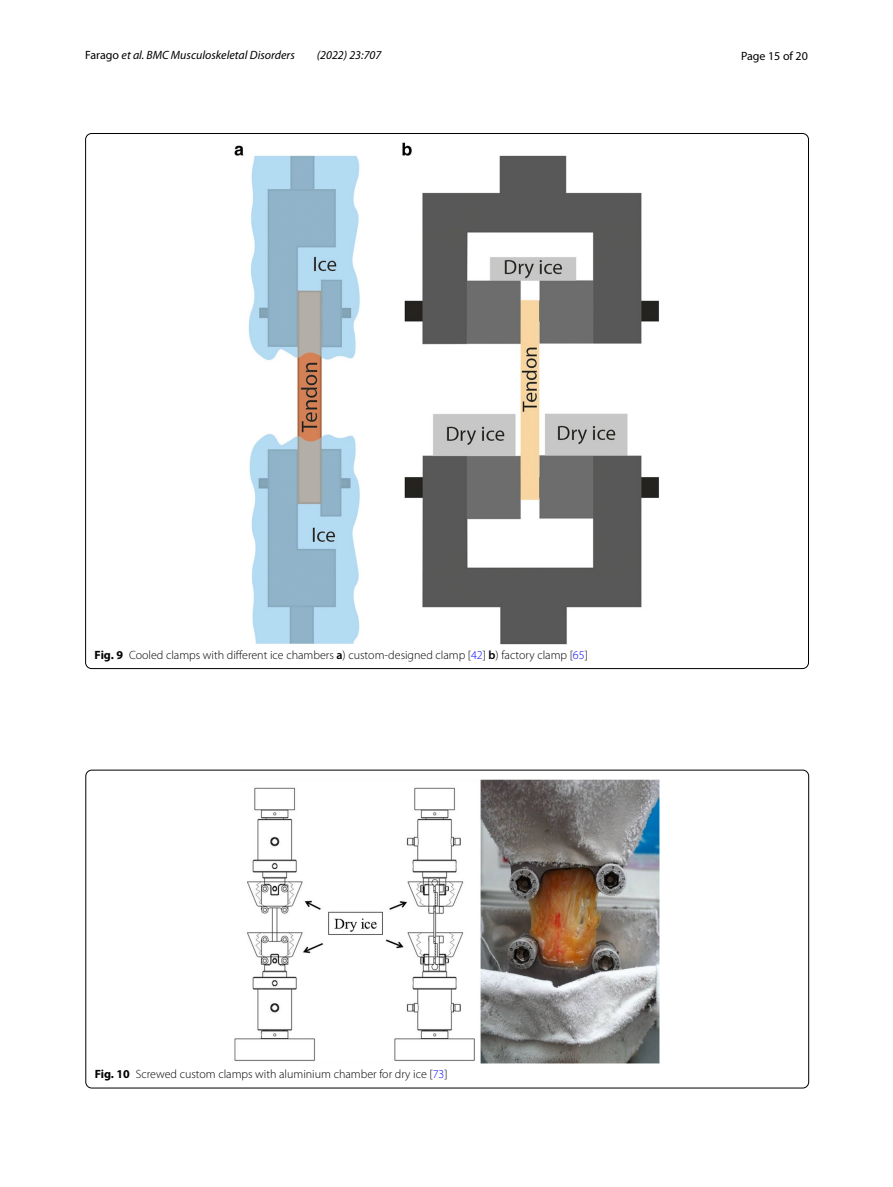
<style>
.page{position:relative;width:893px;height:1187px;background:#fff}
.page>*{position:absolute;margin:0;border:0;box-sizing:border-box;transform-origin:0 0}
.t1{font:300 12px "Myriad Pro";color:#000}
.t2{font:italic 12px "Myriad Pro";color:#000}
.t3{font:12px "Myriad Pro";color:#000}
.s1{font-style:normal}
.s2{font-weight:700}
.s3{font-weight:600}
.s4{color:#00f}
</style>
<div class="page">
<img style="left:234px;top:142px;width:425px;height:502px">
<img style="left:235px;top:779px;width:425px;height:284px">
<p class="t2" style="left:85px;top:48px;width:211px"><span class="s1">Farago</span> et al. BMC Musculoskeletal Disorders</p>
<p class="t2" style="left:317px;top:48px;width:66px">(2022) 23:707</p>
<p class="t3" style="left:741px;top:48px;width:68px">Page 15 of 20</p>
<p class="t1" style="left:95px;top:648px;width:495px"><span class="s2">Fig. 9</span> Cooled clamps with different ice chambers <span class="s3">a</span>) custom-designed clamp [<span class="s4">42</span>] <span class="s3">b</span>) factory clamp [<span class="s4">65</span>]</p>
<p class="t1" style="left:95px;top:1067px;width:354px"><span class="s2">Fig. 10</span> Screwed custom clamps with aluminium chamber for dry ice [<span class="s4">73</span>]</p>
</div>
